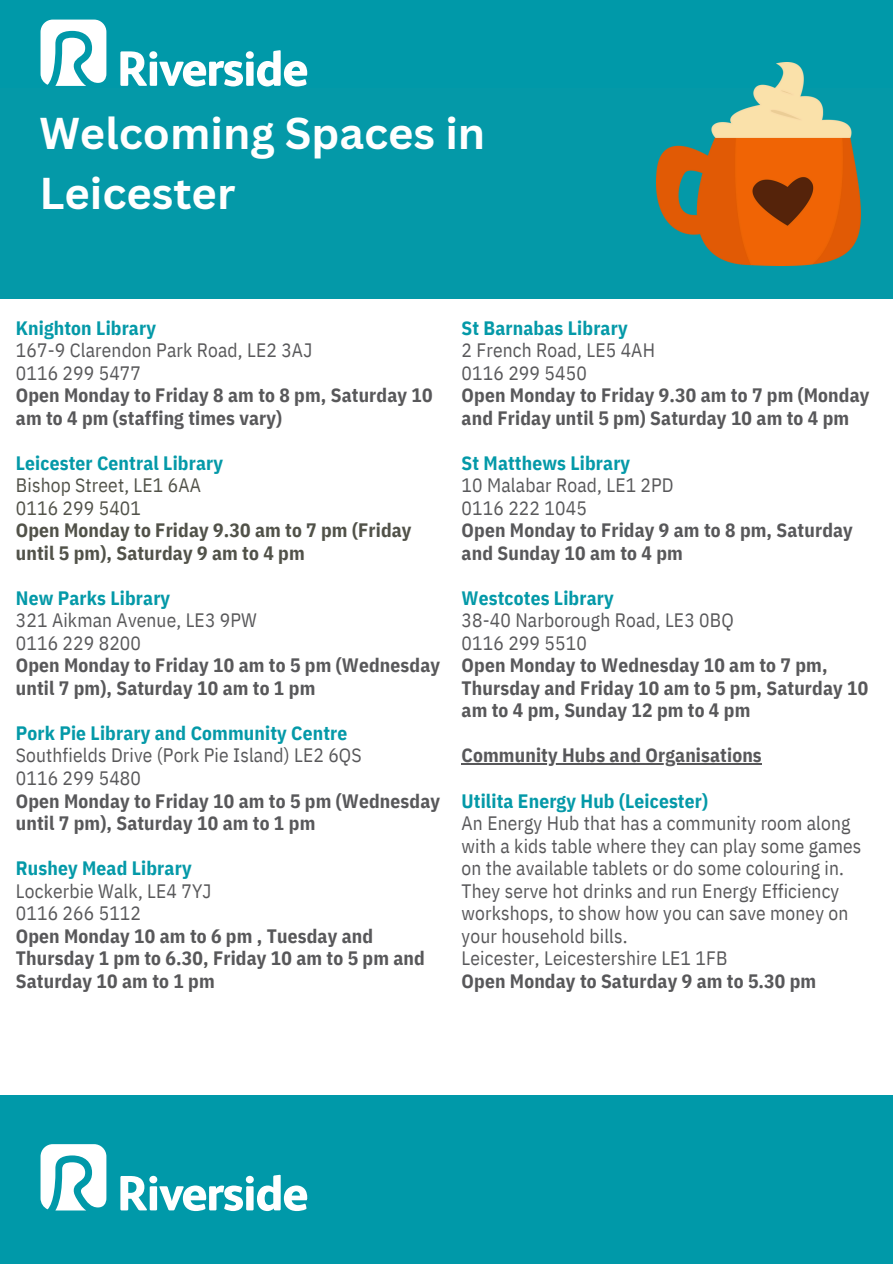
<style>
.page{position:relative;width:893px;height:1264px;background:#fff}
.page>*{position:absolute;margin:0;border:0;box-sizing:border-box;transform-origin:0 0}
.t1{font:700 43.35px/59.7px "Canva Sans";color:#fff}
.t2{font:700 19.35px/22.5px "IBM Plex Sans Cond";letter-spacing:.01em;color:#58585a}
.t3{font:19.35px/22.5px "IBM Plex Sans Cond";letter-spacing:.01em;color:#58585a}
.t4{font:700 19.35px "IBM Plex Sans Cond";letter-spacing:.01em;color:#0499a8}
.t5{font:700 19.35px/22.5px "IBM Plex Sans Cond";letter-spacing:.01em;color:#515249}
.t6{font:19.35px "IBM Plex Sans Cond";letter-spacing:.01em;color:#515249}
</style>
<div class="page">
<div style="left:0;top:0;width:892px;height:139px;background:#0099a9"></div>
<svg style="left:120px;top:50px;width:187px;height:36px"></svg>
<svg style="left:41px;top:20px;width:65px;height:66px"></svg>
<div style="left:0;top:88px;width:892px;height:211px;background:#0499a8"></div>
<div style="left:0;top:1095px;width:892px;height:168px;background:#0099a9"></div>
<svg style="left:120px;top:1174px;width:187px;height:36px"></svg>
<svg style="left:41px;top:1144px;width:65px;height:66px"></svg>
<img style="left:656px;top:62px;width:204px;height:204px">
<hr style="left:461px;top:763px;width:300px;height:1px;background:#58585a">
<p class="t1" style="left:39px;top:102px;width:447px">Welcoming Spaces in<br>Leicester</p>
<h1 class="t4" style="left:16px;top:315px;width:142px">Knighton Library</h1>
<p class="t3" style="left:16px;top:339px;width:298px">167-9 Clarendon Park Road, LE2 3AJ</p>
<p class="t3" style="left:16px;top:361px;width:127px">0116 299 5477</p>
<p class="t2" style="left:16px;top:384px;width:418px">Open Monday to Friday 8 am to 8 pm, Saturday 10 am to 4 pm (staffing times vary)</p>
<p class="t4" style="left:16px;top:450px;width:209px">Leicester Central Library</p>
<p class="t6" style="left:16px;top:472px;width:186px">Bishop Street, LE1 6AA</p>
<p class="t6" style="left:16px;top:495px;width:127px">0116 299 5401</p>
<p class="t5" style="left:16px;top:519px;width:397px">Open Monday to Friday 9.30 am to 7 pm (Friday until 5 pm), Saturday 9 am to 4 pm</p>
<p class="t4" style="left:16px;top:585px;width:156px">New Parks Library</p>
<p class="t3" style="left:16px;top:609px;width:242px">321 Aikman Avenue, LE3 9PW</p>
<p class="t3" style="left:16px;top:631px;width:127px">0116 229 8200</p>
<p class="t2" style="left:16px;top:654px;width:426px">Open Monday to Friday 10 am to 5 pm (Wednesday until 7 pm), Saturday 10 am to 1 pm</p>
<p class="t4" style="left:16px;top:720px;width:333px">Pork Pie Library and Community Centre</p>
<p class="t3" style="left:16px;top:744px;width:347px">Southfields Drive (Pork Pie Island) LE2 6QS</p>
<p class="t3" style="left:16px;top:766px;width:127px">0116 299 5480</p>
<p class="t2" style="left:16px;top:789px;width:426px">Open Monday to Friday 10 am to 5 pm (Wednesday until 7 pm), Saturday 10 am to 1 pm</p>
<p class="t4" style="left:16px;top:855px;width:177px">Rushey Mead Library</p>
<p class="t3" style="left:16px;top:879px;width:197px">Lockerbie Walk, LE4 7YJ</p>
<p class="t3" style="left:16px;top:901px;width:127px">0116 266 5112</p>
<p class="t2" style="left:16px;top:924px;width:410px">Open Monday 10 am to 6 pm , Tuesday and<br>Thursday 1 pm to 6.30, Friday 10 am to 5 pm and<br>Saturday 10 am to 1 pm</p>
<p class="t4" style="left:461px;top:315px;width:167px">St Barnabas Library</p>
<p class="t3" style="left:461px;top:339px;width:195px">2 French Road, LE5 4AH</p>
<p class="t3" style="left:461px;top:361px;width:127px">0116 299 5450</p>
<p class="t2" style="left:461px;top:384px;width:409px">Open Monday to Friday 9.30 am to 7 pm (Monday and Friday until 5 pm) Saturday 10 am to 4 pm</p>
<p class="t4" style="left:461px;top:450px;width:170px">St Matthews Library</p>
<p class="t3" style="left:461px;top:474px;width:214px">10 Malabar Road, LE1 2PD</p>
<p class="t3" style="left:461px;top:496px;width:127px">0116 222 1045</p>
<p class="t2" style="left:461px;top:519px;width:393px">Open Monday to Friday 9 am to 8 pm, Saturday and Sunday 10 am to 4 pm</p>
<p class="t4" style="left:461px;top:585px;width:154px">Westcotes Library</p>
<p class="t3" style="left:461px;top:609px;width:274px">38-40 Narborough Road, LE3 0BQ</p>
<p class="t3" style="left:461px;top:631px;width:127px">0116 299 5510</p>
<p class="t2" style="left:461px;top:654px;width:408px">Open Monday to Wednesday 10 am to 7 pm,<br>Thursday and Friday 10 am to 5 pm, Saturday 10 am to 4 pm, Sunday 12 pm to 4 pm</p>
<p class="t2" style="left:461px;top:744px;width:301px">Community Hubs and Organisations</p>
<h2 class="t4" style="left:461px;top:787px;width:248px">Utilita Energy Hub (Leicester)</h2>
<p class="t3" style="left:461px;top:811px;width:401px">An Energy Hub that has a community room along with a kids table where they can play some games on the available tablets or do some colouring in.<br>They serve hot drinks and run Energy Efficiency workshops, to show how you can save money on your household bills.</p>
<p class="t3" style="left:461px;top:946px;width:267px">Leicester, Leicestershire LE1 1FB</p>
<p class="t2" style="left:461px;top:969px;width:356px">Open Monday to Saturday 9 am to 5.30 pm</p>
</div>
